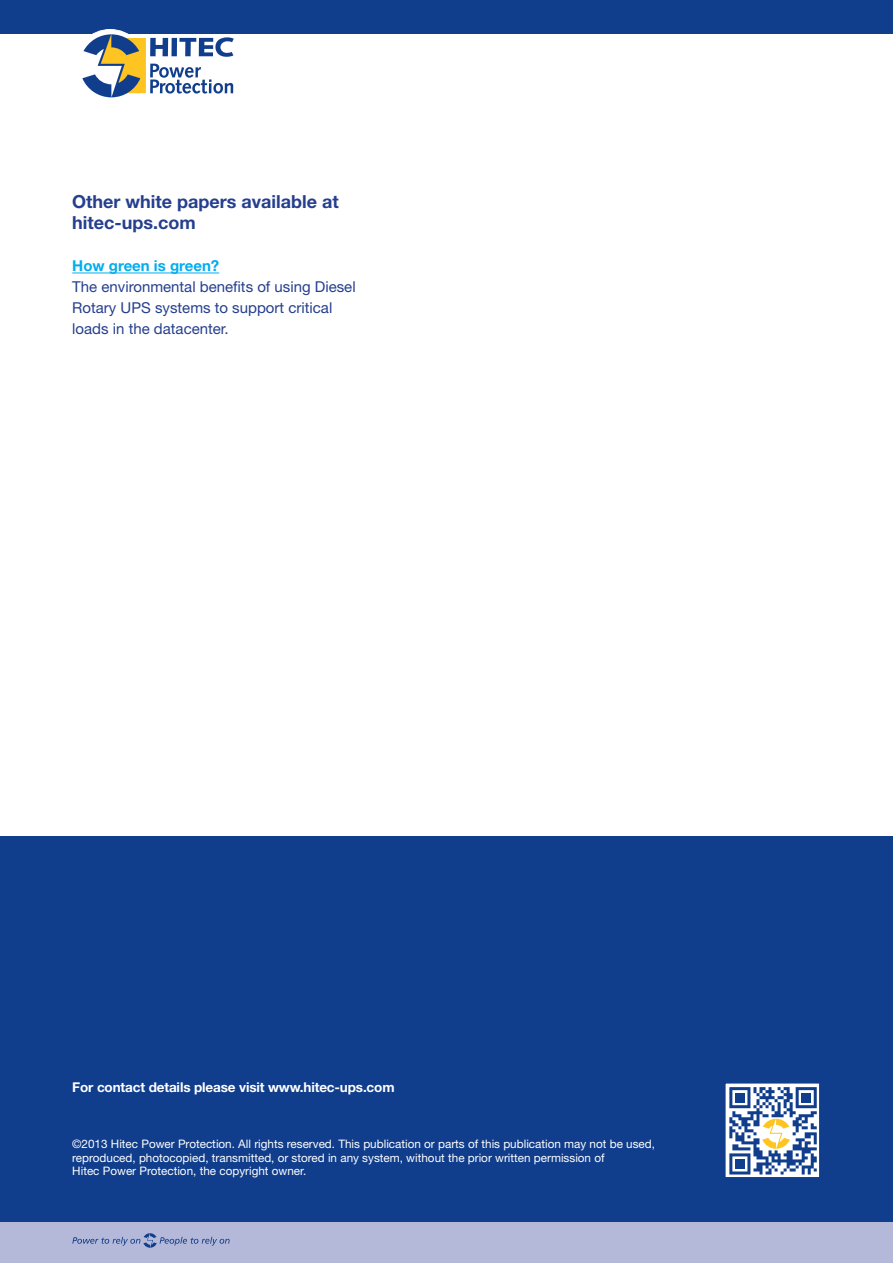
<style>
.page{position:relative;width:893px;height:1263px;background:#fff}
.page>*{position:absolute;margin:0;border:0;box-sizing:border-box;transform-origin:0 0}
.t1{font:700 18px/21px "Helvetica Neue LT Std";color:#253f8e}
.t2{font:15px/21px "Helvetica Neue LT Std";color:#253f8e}
.t3{font:700 15px "Helvetica Neue LT Std";color:#00aeef}
.t4{font:700 13.5px "Helvetica Neue LT Std";letter-spacing:-.01em;color:#fff}
.t5{font:11.7px/13.5px "Helvetica Neue LT Std";color:#fff}
</style>
<div class="page">
<div style="left:0;top:836px;width:893px;height:404px;background:#103d8c"></div>
<div style="left:0;top:0;width:893px;height:33px;background:#103d8c"></div>
<div style="left:75px;top:30px;width:71px;height:71px;background:#fff;border-radius:50%"></div>
<svg style="left:82px;top:34px;width:152px;height:63px"></svg>
<div style="left:0;top:1222px;width:893px;height:41px;background:#b5b9d9"></div>
<svg style="left:72px;top:1233px;width:158px;height:15px"></svg>
<div style="left:724px;top:1082px;width:97px;height:97px;background:#fff;border:2px solid #103d8c"></div>
<svg style="left:729px;top:1087px;width:88px;height:87px"></svg>
<div style="left:735px;top:1093px;width:9px;height:9px;background:#103d8c"></div>
<div style="left:802px;top:1093px;width:9px;height:9px;background:#103d8c"></div>
<div style="left:735px;top:1159px;width:9px;height:9px;background:#103d8c"></div>
<hr style="left:72px;top:273px;width:147px;height:1px;background:#00aeef">
<h1 class="t1" style="left:72px;top:191px;width:268px">Other white papers available at hitec-ups.com</h1>
<p class="t3" style="left:72px;top:257px;width:148px">How green is green?</p>
<p class="t2" style="left:72px;top:276px;width:285px">The environmental benefits of using Diesel<br>Rotary UPS systems to support critical loads in the datacenter.</p>
<p class="t4" style="left:72px;top:1078px;width:324px">For contact details please visit www.hitec-ups.com</p>
<p class="t5" style="left:72px;top:1137px;width:584px">©2013 Hitec Power Protection. All rights reserved. This publication or parts of this publication may not be used, reproduced, photocopied, transmitted, or stored in any system, without the prior written permission of<br>Hitec Power Protection, the copyright owner.</p>
</div>
